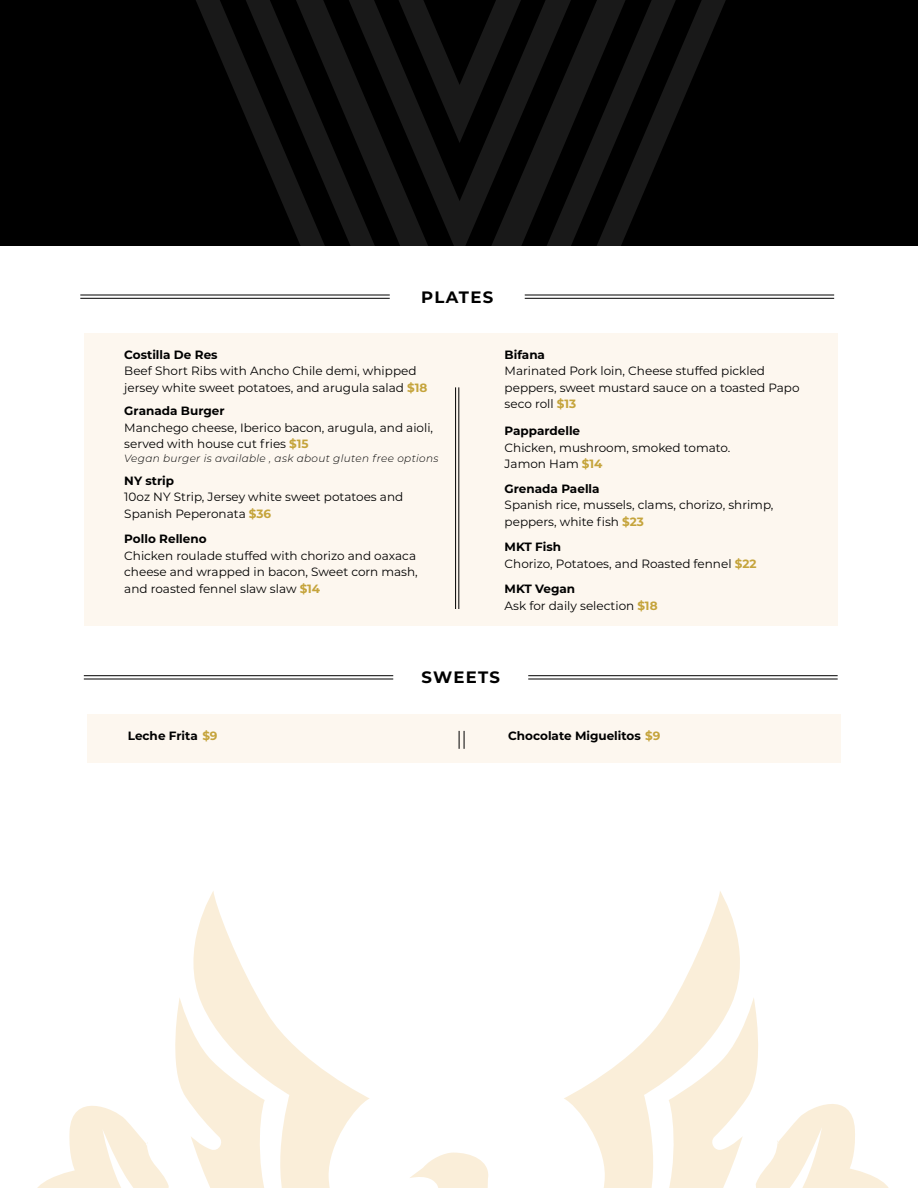
<style>
.page{position:relative;width:918px;height:1188px;background:#fff}
.page>*{position:absolute;margin:0;border:0;box-sizing:border-box;transform-origin:0 0}
.t1{font:700 16.5px "Montserrat";letter-spacing:.075em;color:#000}
.t2{font:12px/16.5px "Montserrat";color:#000}
.t3{font:700 12px "Montserrat";color:#000}
.t4{font:italic 300 10.5px "Montserrat";letter-spacing:.03em;color:#000}
.s1{font-weight:700;color:#c5a43c}
.s2{font-weight:700}
.s3{color:#c5a43c}
</style>
<div class="page">
<svg style="left:175px;top:891px;width:583px;height:297px"></svg>
<svg style="left:37px;top:1091px;width:248px;height:97px"></svg>
<svg style="left:640px;top:1089px;width:249px;height:99px"></svg>
<hr style="left:525px;top:298px;width:309px;height:1px;background:#000">
<hr style="left:525px;top:295px;width:309px;height:1px;background:#000">
<hr style="left:80px;top:298px;width:310px;height:1px;background:#000">
<hr style="left:80px;top:295px;width:310px;height:1px;background:#000">
<div style="left:84px;top:334px;width:754px;height:292px;background:#fdf7ef"></div>
<hr style="left:459px;top:387px;width:1px;height:222px;background:#000">
<hr style="left:455px;top:387px;width:1px;height:222px;background:#000">
<div style="left:0;top:0;width:918px;height:245px;background:#000"></div>
<svg style="left:196px;top:0;width:530px;height:245px"></svg>
<hr style="left:528px;top:679px;width:310px;height:1px;background:#000">
<hr style="left:528px;top:675px;width:310px;height:1px;background:#000">
<hr style="left:84px;top:679px;width:309px;height:1px;background:#000">
<hr style="left:84px;top:675px;width:309px;height:1px;background:#000">
<div style="left:87px;top:714px;width:754px;height:48px;background:#fdf7ef"></div>
<svg style="left:459px;top:731px;width:6px;height:18px"></svg>
<h1 class="t1" style="left:421px;top:285px;width:74px">PLATES</h1>
<p class="t3" style="left:124px;top:346px;width:95px">Costilla De Res</p>
<p class="t2" style="left:124px;top:362px;width:305px">Beef Short Ribs with Ancho Chile demi, whipped jersey white sweet potatoes, and arugula salad <span class="s1">$18</span></p>
<p class="t3" style="left:124px;top:402px;width:102px">Granada Burger</p>
<p class="t2" style="left:124px;top:419px;width:310px">Manchego cheese, Iberico bacon, arugula, and aioli, served with house cut fries <span class="s1">$15</span></p>
<p class="t4" style="left:124px;top:451px;width:316px">Vegan burger is available , ask about gluten free options</p>
<p class="t3" style="left:124px;top:472px;width:51px">NY strip</p>
<p class="t2" style="left:124px;top:489px;width:280px">10oz NY Strip, Jersey white sweet potatoes and<br>Spanish Peperonata <span class="s1">$36</span></p>
<p class="t3" style="left:124px;top:531px;width:84px">Pollo Relleno</p>
<p class="t2" style="left:124px;top:547px;width:295px">Chicken roulade stuffed with chorizo and oaxaca cheese and wrapped in bacon, Sweet corn mash, and roasted fennel slaw slaw <span class="s1">$14</span></p>
<p class="t3" style="left:505px;top:346px;width:42px">Bifana</p>
<p class="t2" style="left:505px;top:362px;width:296px">Marinated Pork loin, Cheese stuffed pickled peppers, sweet mustard sauce on a toasted Papo seco roll <span class="s1">$13</span></p>
<p class="t3" style="left:505px;top:422px;width:77px">Pappardelle</p>
<p class="t2" style="left:505px;top:439px;width:227px">Chicken, mushroom, smoked tomato.<br>Jamon Ham <span class="s1">$14</span></p>
<p class="t3" style="left:505px;top:480px;width:97px">Grenada Paella</p>
<p class="t2" style="left:505px;top:497px;width:270px">Spanish rice, mussels, clams, chorizo, shrimp, peppers, white fish <span class="s1">$23</span></p>
<p class="t2" style="left:505px;top:538px;width:253px"><span class="s2">MKT Fish<br></span>Chorizo, Potatoes, and Roasted fennel <span class="s1">$22</span></p>
<p class="t2" style="left:505px;top:580px;width:154px"><span class="s2">MKT Vegan<br></span>Ask for daily selection <span class="s1">$18</span></p>
<h1 class="t1" style="left:422px;top:666px;width:80px">SWEETS</h1>
<p class="t3" style="left:128px;top:727px;width:91px">Leche Frita <span class="s3">$9</span></p>
<p class="t3" style="left:508px;top:727px;width:154px">Chocolate Miguelitos <span class="s3">$9</span></p>
</div>
